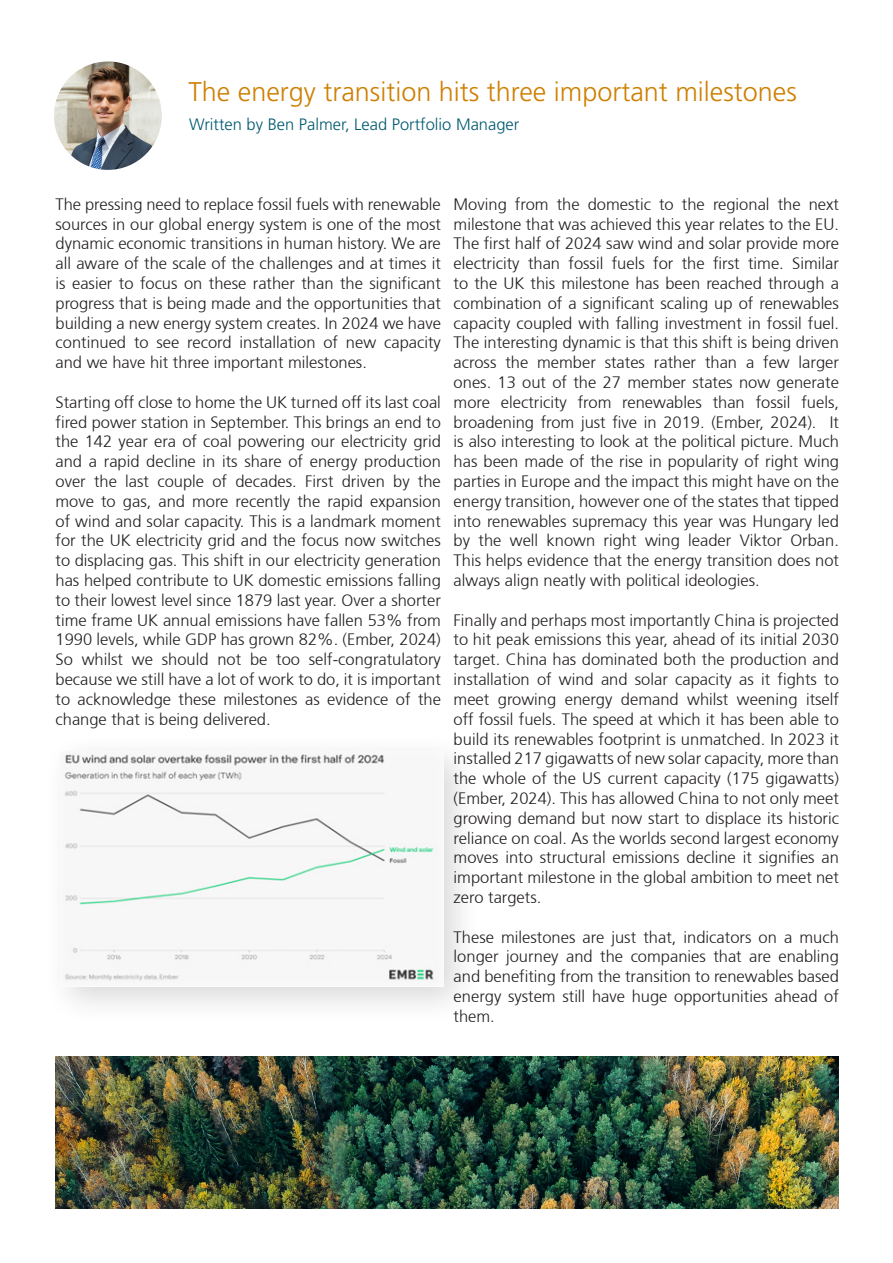
<style>
.page{position:relative;width:893px;height:1263px;background:#fff}
.page>*{position:absolute;margin:0;border:0;box-sizing:border-box;transform-origin:0 0}
.heading_1{font:300 27px "Frutiger LT Std";color:#ce7f00}
.t1{font:300 16.5px/19.8px "Frutiger 45";color:#231f20;text-align:justify}
.heading_1-2{font:300 16.5px "Frutiger LT Std";color:#005b70}
</style>
<div class="page">
<img style="left:54px;top:61px;width:108px;height:109px;border-radius:54px">
<div style="left:55px;top:746px;width:736px;height:277px;background:#f8f8f8"></div>
<img style="left:56px;top:1057px;width:783px;height:152px">
<p class="heading_1" style="left:188px;top:77px;width:610px">The energy transition hits three important milestones</p>
<p class="heading_1-2" style="left:189px;top:115px;width:332px">Written by Ben Palmer, Lead Portfolio Manager</p>
<p class="t1" style="left:56px;top:194px;width:387px">The pressing need to replace fossil fuels with renewable sources in our global energy system is one of the most dynamic economic transitions in human history. We are all aware of the scale of the challenges and at times it is easier to focus on these rather than the significant progress that is being made and the opportunities that building a new energy system creates. In 2024 we have continued to see record installation of new capacity and we have hit three important milestones.</p>
<p class="t1" style="left:56px;top:392px;width:387px">Starting off close to home the UK turned off its last coal fired power station in September. This brings an end to the 142 year era of coal powering our electricity grid and a rapid decline in its share of energy production over the last couple of decades. First driven by the move to gas, and more recently the rapid expansion of wind and solar capacity. This is a landmark moment for the UK electricity grid and the focus now switches to displacing gas. This shift in our electricity generation has helped contribute to UK domestic emissions falling to their lowest level since 1879 last year. Over a shorter time frame UK annual emissions have fallen 53% from 1990 levels, while GDP has grown 82%. (Ember, 2024)<br>So whilst we should not be too self-congratulatory because we still have a lot of work to do, it is important to acknowledge these milestones as evidence of the change that is being delivered.</p>
<p class="t1" style="left:454px;top:194px;width:387px">Moving from the domestic to the regional the next milestone that was achieved this year relates to the EU.<br>The first half of 2024 saw wind and solar provide more electricity than fossil fuels for the first time. Similar to the UK this milestone has been reached through a combination of a significant scaling up of renewables capacity coupled with falling investment in fossil fuel.<br>The interesting dynamic is that this shift is being driven across the member states rather than a few larger ones. 13 out of the 27 member states now generate more electricity from renewables than fossil fuels, broadening from just five in 2019. (Ember, 2024). It is also interesting to look at the political picture. Much has been made of the rise in popularity of right wing parties in Europe and the impact this might have on the energy transition, however one of the states that tipped into renewables supremacy this year was Hungary led by the well known right wing leader Viktor Orban.<br>This helps evidence that the energy transition does not always align neatly with political ideologies.</p>
<p class="t1" style="left:454px;top:610px;width:387px">Finally and perhaps most importantly China is projected to hit peak emissions this year, ahead of its initial 2030 target. China has dominated both the production and installation of wind and solar capacity as it fights to meet growing energy demand whilst weening itself off fossil fuels. The speed at which it has been able to build its renewables footprint is unmatched. In 2023 it installed 217 gigawatts of new solar capacity, more than the whole of the US current capacity (175 gigawatts) (Ember, 2024). This has allowed China to not only meet growing demand but now start to displace its historic reliance on coal. As the worlds second largest economy moves into structural emissions decline it signifies an important milestone in the global ambition to meet net zero targets.</p>
<p class="t1" style="left:454px;top:927px;width:387px">These milestones are just that, indicators on a much longer journey and the companies that are enabling and benefiting from the transition to renewables based energy system still have huge opportunities ahead of them.</p>
</div>
